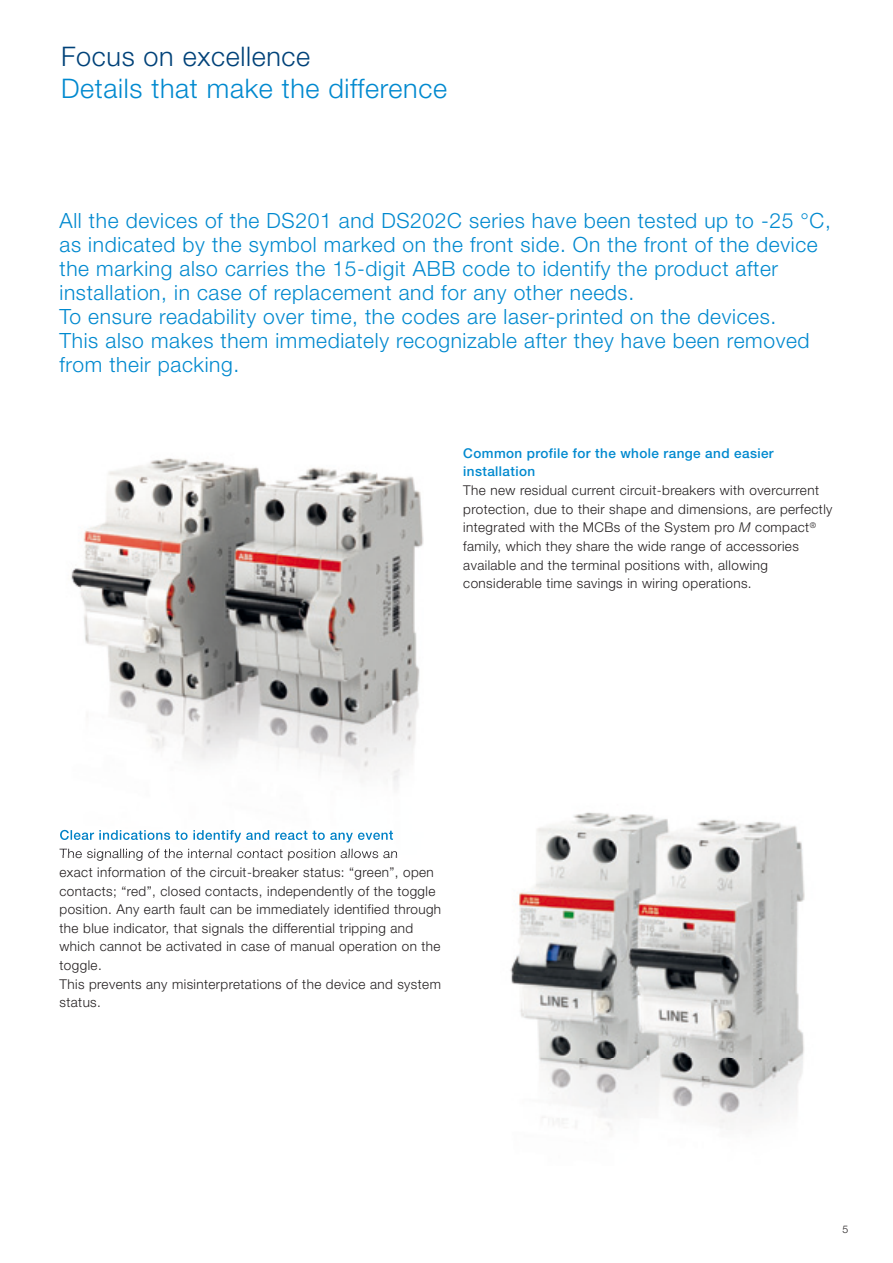
<style>
.page{position:relative;width:893px;height:1263px;background:#fff}
.page>*{position:absolute;margin:0;border:0;box-sizing:border-box;transform-origin:0 0}
.t1{font:300 27px "Helvetica Neue";letter-spacing:.025em;color:#0089cf}
.t2{font:300 27px "Helvetica Neue";letter-spacing:.025em;color:#004279}
.t3{font:300 21px/24px "Helvetica Neue";letter-spacing:.03em;color:#0089cf}
.t4{font:300 13.5px/18.6px "Helvetica Neue";letter-spacing:.03em;color:#231f20}
.t5{font:500 13.5px/18.6px "Helvetica Neue";letter-spacing:.03em;color:#0089cf}
.s1{font-style:italic}
</style>
<div class="page">
<img style="left:510px;top:812px;width:295px;height:318px">
<img style="left:59px;top:458px;width:365px;height:391px">
<img style="left:60px;top:830px;width:333px;height:12px">
<img style="left:59px;top:849px;width:338px;height:5px">
<h1 class="t2" style="left:61px;top:40px;width:251px">Focus on excellence</h1>
<h1 class="t1" style="left:61px;top:71px;width:388px">Details that make the difference</h1>
<p class="t3" style="left:60px;top:208px;width:773px">All the devices of the DS201 and DS202C series have been tested up to -25 °C, as indicated by the symbol marked on the front side. On the front of the device the marking also carries the 15-digit ABB code to identify the product after installation, in case of replacement and for any other needs.<br>To ensure readability over time, the codes are laser-printed on the devices.<br>This also makes them immediately recognizable after they have been removed from their packing.</p>
<p class="t5" style="left:463px;top:444px;width:312px">Common profile for the whole range and easier installation</p>
<p class="t4" style="left:463px;top:481px;width:371px">The new residual current circuit-breakers with overcurrent protection, due to their shape and dimensions, are perfectly integrated with the MCBs of the System pro <span class="s1">M</span> compact<sup>® </sup>family, which they share the wide range of accessories available and the terminal positions with, allowing considerable time savings in wiring operations.</p>
<p class="t4" style="left:60px;top:844px;width:383px">The signalling of the internal contact position allows an<br>exact information of the circuit-breaker status: “green”, open contacts; “red”, closed contacts, independently of the toggle position. Any earth fault can be immediately identified through the blue indicator, that signals the differential tripping and which cannot be activated in case of manual operation on the toggle.<br>This prevents any misinterpretations of the device and system status.</p>
</div>
